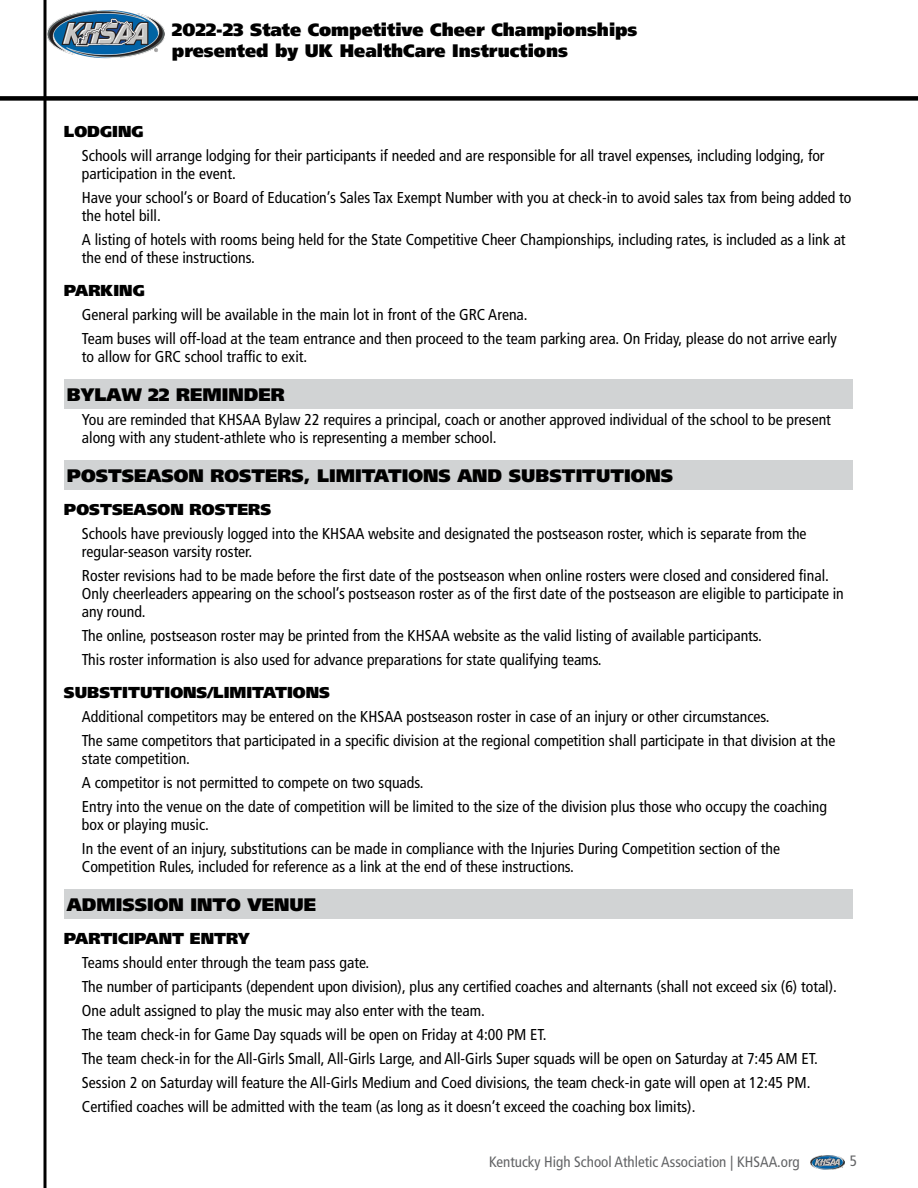
<style>
.page{position:relative;width:918px;height:1188px;background:#fff}
.page>*{position:absolute;margin:0;border:0;box-sizing:border-box;transform-origin:0 0}
.t1{font:900 18px/21.6px "Frutiger LT";color:#000}
.t2{font:condensed 15.75px/24px "Frutiger LT";color:#000}
.t3{font:900 15.75px "Frutiger LT";color:#000}
.t4{font:condensed 15px "Frutiger LT";color:#636466}
</style>
<div class="page">
<div style="left:0;top:96px;width:918px;height:5px;background:#000"></div>
<hr style="left:44px;top:0;width:2px;height:1188px;background:#000">
<img style="left:811px;top:1155px;width:33px;height:14px">
<img style="left:48px;top:10px;width:116px;height:49px">
<div style="left:64px;top:380px;width:788px;height:29px;background:#d1d3d4"></div>
<div style="left:64px;top:461px;width:788px;height:29px;background:#d1d3d4"></div>
<div style="left:64px;top:890px;width:788px;height:29px;background:#d1d3d4"></div>
<p class="t1" style="left:172px;top:19px;width:467px">2022-23 State Competitive Cheer Championships presented by UK HealthCare Instructions</p>
<p class="t3" style="left:64px;top:121px;width:81px">LODGING</p>
<p class="t2" style="left:82px;top:146px;width:744px;line-height:18px">Schools will arrange lodging for their participants if needed and are responsible for all travel expenses, including lodging, for participation in the event.</p>
<p class="t2" style="left:82px;top:188px;width:771px;line-height:18px">Have your school’s or Board of Education’s Sales Tax Exempt Number with you at check-in to avoid sales tax from being added to the hotel bill.</p>
<p class="t2" style="left:82px;top:230px;width:765px;line-height:18px">A listing of hotels with rooms being held for the State Competitive Cheer Championships, including rates, is included as a link at the end of these instructions.</p>
<p class="t3" style="left:64px;top:280px;width:83px">PARKING</p>
<p class="t2" style="left:82px;top:302px;width:757px">General parking will be available in the main lot in front of the GRC Arena.<br>Team buses will off-load at the team entrance and then proceed to the team parking area. On Friday, please do not arrive early</p>
<p class="t2" style="left:82px;top:344px;width:227px">to allow for GRC school traffic to exit.</p>
<p class="t1" style="left:67px;top:383px;width:220px">BYLAW 22 REMINDER</p>
<p class="t2" style="left:82px;top:410px;width:751px;line-height:18px">You are reminded that KHSAA Bylaw 22 requires a principal, coach or another approved individual of the school to be present along with any student-athlete who is representing a member school.</p>
<p class="t1" style="left:67px;top:464px;width:608px">POSTSEASON ROSTERS, LIMITATIONS AND SUBSTITUTIONS</p>
<p class="t3" style="left:64px;top:499px;width:209px">POSTSEASON ROSTERS</p>
<p class="t2" style="left:82px;top:524px;width:726px;line-height:18px">Schools have previously logged into the KHSAA website and designated the postseason roster, which is separate from the regular-season varsity roster.</p>
<p class="t2" style="left:82px;top:566px;width:763px;line-height:18px">Roster revisions had to be made before the first date of the postseason when online rosters were closed and considered final.<br>Only cheerleaders appearing on the school’s postseason roster as of the first date of the postseason are eligible to participate in any round.</p>
<p class="t2" style="left:82px;top:623px;width:682px">The online, postseason roster may be printed from the KHSAA website as the valid listing of available participants.<br>This roster information is also used for advance preparations for state qualifying teams.</p>
<p class="t3" style="left:64px;top:682px;width:268px">SUBSTITUTIONS/LIMITATIONS</p>
<p class="t2" style="left:82px;top:704px;width:755px">Additional competitors may be entered on the KHSAA postseason roster in case of an injury or other circumstances.<br>The same competitors that participated in a specific division at the regional competition shall participate in that division at the</p>
<p class="t2" style="left:82px;top:746px;width:747px">state competition.<br>A competitor is not permitted to compete on two squads.<br>Entry into the venue on the date of competition will be limited to the size of the division plus those who occupy the coaching</p>
<p class="t2" style="left:82px;top:812px;width:700px">box or playing music.<br>In the event of an injury, substitutions can be made in compliance with the Injuries During Competition section of the</p>
<p class="t2" style="left:82px;top:854px;width:494px">Competition Rules, included for reference as a link at the end of these instructions.</p>
<p class="t1" style="left:67px;top:893px;width:251px">ADMISSION INTO VENUE</p>
<p class="t3" style="left:64px;top:928px;width:187px">PARTICIPANT ENTRY</p>
<p class="t2" style="left:82px;top:950px;width:757px">Teams should enter through the team pass gate.<br>The number of participants (dependent upon division), plus any certified coaches and alternants (shall not exceed six (6) total).<br>One adult assigned to play the music may also enter with the team.<br>The team check-in for Game Day squads will be open on Friday at 4:00 PM ET.<br>The team check-in for the All-Girls Small, All-Girls Large, and All-Girls Super squads will be open on Saturday at 7:45 AM ET.<br>Session 2 on Saturday will feature the All-Girls Medium and Coed divisions, the team check-in gate will open at 12:45 PM.<br>Certified coaches will be admitted with the team (as long as it doesn’t exceed the coaching box limits).</p>
<p class="t4" style="left:489px;top:1153px;width:312px">Kentucky High School Athletic Association | KHSAA.org</p>
<p class="t4" style="left:850px;top:1152px;width:9px">5</p>
</div>
